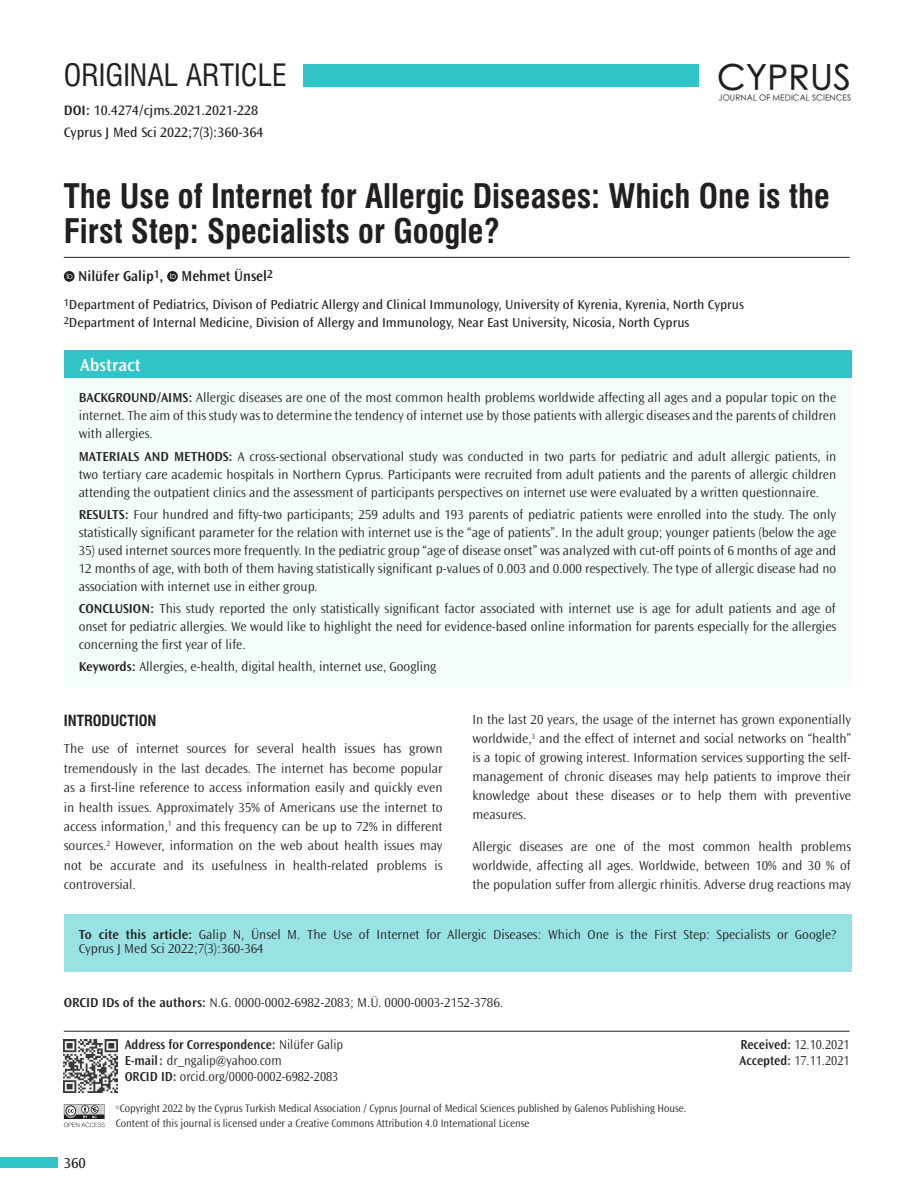
<style>
.page{position:relative;width:915px;height:1191px;background:#fff}
.page>*{position:absolute;margin:0;border:0;box-sizing:border-box;transform-origin:0 0}
.t1{font:500 35.1px "ST Heiti SC";letter-spacing:.01em;color:#231f20}
.BASLIK{font:33px/34.5px "Swiss Condensed Bold Tr";color:#231f20}
.TARZ{font:30px "Swiss Condensed Tr";color:#231f20}
.t2{font:600 18px "Ocean Sans Std";color:#fff}
.YAZARLAR{font:600 15px "Ocean Sans Std";color:#231f20;scale:.96 1}
.ARA_BASLIK{font:15px "Swiss Condensed Bold Tr";color:#231f20}
.t3{font:15px "Ocean Sans Std";color:#231f20}
.KISA_AD{font:14.25px "Ocean Sans Std";color:#231f20}
.DOI{font:14.25px "Ocean Sans Std";color:#231f20}
.OZET{font:300 13.5px/18px "Ocean Sans Std";color:#231f20;text-align:justify}
.YAZI{font:300 13.5px/19.4px "Ocean Sans Std";color:#231f20;text-align:justify}
.KURUM{font:13.5px "Ocean Sans Std";color:#231f20}
.CİTE_AS{font:300 13.5px/13.5px "Ocean Sans Std";color:#231f20}
.YAZI-2{font:300 13.5px "Ocean Sans Std";color:#231f20;scale:.95 1}
.ORCID{font:300 13.5px "Ocean Sans Std";color:#231f20}
.t4{font:600 13.5px "Ocean Sans Std";color:#231f20;scale:.95 1}
.t5{font:300 11.25px/15px "Ocean Sans Std";color:#231f20;scale:.95 1}
.t6{font:300 8.25px "ST Heiti SC";letter-spacing:.01em;color:#231f20}
.t7{font:300 4.8px "Ocean Sans Std";color:#231f20;scale:.95 1}
.s1{font-weight:600}
.s2{font-weight:300}
</style>
<div class="page">
<svg style="left:64px;top:1104px;width:40px;height:23px"></svg>
<div style="left:0;top:1157px;width:57px;height:11px;background:#33c4c9"></div>
<img style="left:64px;top:1039px;width:53px;height:53px">
<svg style="left:64px;top:271px;width:10px;height:11px"></svg>
<svg style="left:67px;top:273px;width:5px;height:6px"></svg>
<svg style="left:167px;top:271px;width:11px;height:11px"></svg>
<svg style="left:170px;top:273px;width:6px;height:6px"></svg>
<hr style="left:64px;top:257px;width:785px;height:1px;background:#231f20">
<div style="left:64px;top:350px;width:786px;height:28px;background:#33c4c9"></div>
<hr style="left:64px;top:1030px;width:785px;height:1px;background:#231f20">
<div style="left:64px;top:378px;width:786px;height:308px;background:#f5fcfc"></div>
<div style="left:64px;top:914px;width:786px;height:58px;background:#99e2e4"></div>
<div style="left:303px;top:64px;width:396px;height:22px;background:#33c4c9"></div>
<p class="TARZ" style="left:64px;top:57px;width:224px">ORIGINAL ARTICLE</p>
<p class="DOI" style="left:64px;top:102px;width:196px"><span class="s1">DOI:</span> 10.4274/cjms.2021.2021-228</p>
<p class="KISA_AD" style="left:64px;top:124px;width:201px">Cyprus J Med Sci 2022;7(3):360-364</p>
<p class="t1" style="left:717px;top:60px;width:135px">CYPRUS</p>
<p class="t6" style="left:718px;top:91px;width:134px">JOURNAL OF MEDICAL SCIENCES</p>
<p class="BASLIK" style="left:64px;top:179px;width:767px">The Use of Internet for Allergic Diseases: Which One is the<br>First Step: Specialists or Google?</p>
<p class="YAZARLAR" style="left:78px;top:267px;width:204px">Nilüfer Galip<sup>1</sup>, Mehmet Ünsel<sup>2</sup></p>
<p class="KURUM" style="left:64px;top:297px;width:681px"><sup>1</sup>Department of Pediatrics, Divison of Pediatric Allergy and Clinical Immunology, University of Kyrenia, Kyrenia, North Cyprus</p>
<p class="KURUM" style="left:64px;top:315px;width:627px"><sup>2</sup>Department of Internal Medicine, Division of Allergy and Immunology, Near East University, Nicosia, North Cyprus</p>
<p class="t2" style="left:80px;top:355px;width:62px">Abstract</p>
<p class="OZET" style="left:79px;top:389px;width:758px"><span class="s1">BACKGROUND/AIMS:</span> Allergic diseases are one of the most common health problems worldwide affecting all ages and a popular topic on the internet. The aim of this study was to determine the tendency of internet use by those patients with allergic diseases and the parents of children with allergies.</p>
<p class="OZET" style="left:79px;top:447px;width:758px"><span class="s1">MATERIALS AND METHODS:</span> A cross-sectional observational study was conducted in two parts for pediatric and adult allergic patients, in two tertiary care academic hospitals in Northern Cyprus. Participants were recruited from adult patients and the parents of allergic children attending the outpatient clinics and the assessment of participants perspectives on internet use were evaluated by a written questionnaire.</p>
<p class="OZET" style="left:79px;top:505px;width:758px"><span class="s1">RESULTS:</span> Four hundred and fifty-two participants; 259 adults and 193 parents of pediatric patients were enrolled into the study. The only statistically significant parameter for the relation with internet use is the “age of patients”. In the adult group; younger patients (below the age</p>
<p class="OZET" style="left:79px;top:541px;width:758px">35) used internet sources more frequently. In the pediatric group “age of disease onset” was analyzed with cut-off points of 6 months of age and 12 months of age, with both of them having statistically significant p-values of 0.003 and 0.000 respectively. The type of allergic disease had no association with internet use in either group.</p>
<p class="OZET" style="left:79px;top:600px;width:758px"><span class="s1">CONCLUSION:</span> This study reported the only statistically significant factor associated with internet use is age for adult patients and age of onset for pediatric allergies. We would like to highlight the need for evidence-based online information for parents especially for the allergies concerning the first year of life.</p>
<p class="OZET" style="left:79px;top:658px;width:359px"><span class="s1">Keywords:</span> Allergies, e-health, digital health, internet use, Googling</p>
<p class="ARA_BASLIK" style="left:64px;top:711px;width:94px">INTRODUCTION</p>
<p class="YAZI" style="left:64px;top:739px;width:380px">The use of internet sources for several health issues has grown tremendously in the last decades. The internet has become popular as a first-line reference to access information easily and quickly even in health issues. Approximately 35% of Americans use the internet to access information,<sup>1</sup> and this frequency can be up to 72% in different sources.<sup>2</sup> However, information on the web about health issues may not be accurate and its usefulness in health-related problems is controversial.</p>
<p class="YAZI" style="left:472px;top:710px;width:380px">In the last 20 years, the usage of the internet has grown exponentially worldwide,<sup>3</sup> and the effect of internet and social networks on “health” is a topic of growing interest. Information services supporting the self&shy;management of chronic diseases may help patients to improve their knowledge about these diseases or to help them with preventive measures.</p>
<p class="YAZI" style="left:472px;top:837px;width:380px">Allergic diseases are one of the most common health problems worldwide, affecting all ages. Worldwide, between 10% and 30 % of the population suffer from allergic rhinitis. Adverse drug reactions may</p>
<p class="CİTE_AS" style="left:79px;top:928px;width:758px"><span class="s1">To cite this article:</span> Galip N, Ünsel M. The Use of Internet for Allergic Diseases: Which One is the First Step: Specialists or Google?<br>Cyprus J Med Sci 2022;7(3):360-364</p>
<p class="ORCID" style="left:64px;top:995px;width:440px"><span class="s1">ORCID IDs of the authors:</span> N.G. 0000-0002-6982-2083; M.Ü. 0000-0003-2152-3786.</p>
<p class="t4" style="left:125px;top:1037px;width:231px">Address for Correspondence: <span class="s2">Nilüfer Galip</span></p>
<p class="YAZI-2" style="left:125px;top:1053px;width:167px"><span class="s1">E-mail:</span> dr_ngalip@yahoo.com</p>
<p class="YAZI-2" style="left:125px;top:1069px;width:226px"><span class="s1">ORCID ID:</span> orcid.org/0000-0002-6982-2083</p>
<p class="t3" style="left:64px;top:1154px;width:24px">360</p>
<p class="t5" style="left:116px;top:1101px;width:602px;text-indent:4px">Copyright 2022 by the Cyprus Turkish Medical Association / Cyprus Journal of Medical Sciences published by Galenos Publishing House.<br>Content of this journal is licensed under a Creative Commons Attribution 4.0 International License</p>
<p class="t7" style="left:116px;top:1105px;width:6px">©</p>
<p class="YAZI-2" style="left:740px;top:1037px;width:116px"><span class="s1">Received:</span> 12.10.2021</p>
<p class="YAZI-2" style="left:739px;top:1053px;width:117px"><span class="s1">Accepted:</span> 17.11.2021</p>
</div>
